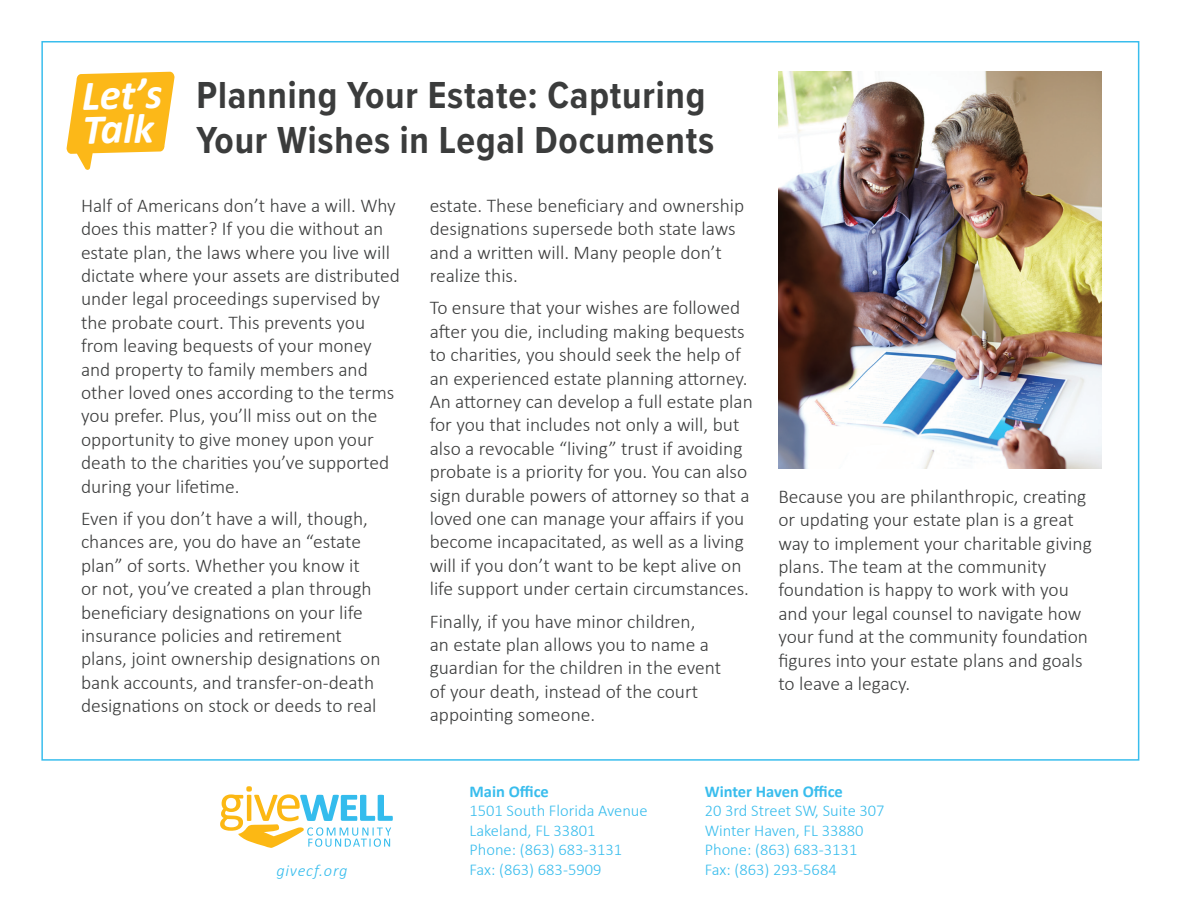
<style>
.page{position:relative;width:1188px;height:918px;background:#fff}
.page>*{position:absolute;margin:0;border:0;box-sizing:border-box;transform-origin:0 0}
.t1{font:italic 700 42.75px/34.2px "Calibri";color:#fff}
.t2{font:700 39px/45px "Proxima Nova Cond";letter-spacing:.02em;color:#3b3c3c}
.t3{font:300 19.5px/23.4px "Calibri";color:#3b3c3c}
.t4{font:300 16.5px/19.5px "Calibri";color:#39bded}
.t5{font:700 16.5px "Calibri";color:#39bded}
.t6{font:italic 300 16.5px "Calibri";letter-spacing:.045em;color:#34bced}
</style>
<div class="page">
<svg style="left:67px;top:72px;width:108px;height:98px"></svg>
<svg style="left:220px;top:786px;width:173px;height:62px"></svg>
<img style="left:778px;top:72px;width:324px;height:397px">
<h1 class="t1" style="left:81px;top:77px;width:83px;rotate:-2deg">Let’s<br>Talk</h1>
<h2 class="t2" style="left:197px;top:71px;width:519px">Planning Your Estate: Capturing<br>Your Wishes in Legal Documents</h2>
<p class="t3" style="left:81px;top:193px;width:321px">Half of Americans don’t have a will. Why does this matter? If you die without an estate plan, the laws where you live will dictate where your assets are distributed under legal proceedings supervised by the probate court. This prevents you from leaving bequests of your money and property to family members and other loved ones according to the terms you prefer. Plus, you’ll miss out on the opportunity to give money upon your death to the charities you’ve supported during your lifetime.</p>
<p class="t3" style="left:81px;top:507px;width:301px">Even if you don’t have a will, though, chances are, you do have an “estate plan” of sorts. Whether you know it or not, you’ve created a plan through beneficiary designations on your life insurance policies and retirement plans, joint ownership designations on bank accounts, and transfer-on-death designations on stock or deeds to real</p>
<p class="t3" style="left:430px;top:193px;width:316px">estate. These beneficiary and ownership designations supersede both state laws and a written will. Many people don’t realize this.</p>
<p class="t3" style="left:430px;top:296px;width:325px">To ensure that your wishes are followed after you die, including making bequests to charities, you should seek the help of an experienced estate planning attorney.<br>An attorney can develop a full estate plan for you that includes not only a will, but also a revocable “living” trust if avoiding probate is a priority for you. You can also sign durable powers of attorney so that a loved one can manage your affairs if you become incapacitated, as well as a living will if you don’t want to be kept alive on life support under certain circumstances.</p>
<p class="t3" style="left:430px;top:609px;width:293px">Finally, if you have minor children,<br>an estate plan allows you to name a guardian for the children in the event of your death, instead of the court appointing someone.</p>
<p class="t3" style="left:778px;top:484px;width:315px">Because you are philanthropic, creating or updating your estate plan is a great way to implement your charitable giving plans. The team at the community foundation is happy to work with you and your legal counsel to navigate how your fund at the community foundation figures into your estate plans and goals to leave a legacy.</p>
<p class="t5" style="left:470px;top:780px;width:81px">Main Office</p>
<p class="t4" style="left:470px;top:801px;width:180px">1501 South Florida Avenue<br>Lakeland, FL 33801<br>Phone: (863) 683-3131<br>Fax: (863) 683-5909</p>
<p class="t5" style="left:705px;top:780px;width:140px">Winter Haven Office</p>
<p class="t4" style="left:705px;top:801px;width:181px">20 3rd Street SW, Suite 307<br>Winter Haven, FL 33880<br>Phone: (863) 683-3131</p>
<p class="t6" style="left:276px;top:860px;width:73px">givecf.org</p>
<p class="t4" style="left:705px;top:859px;width:134px">Fax: (863) 293-5684</p>
</div>
